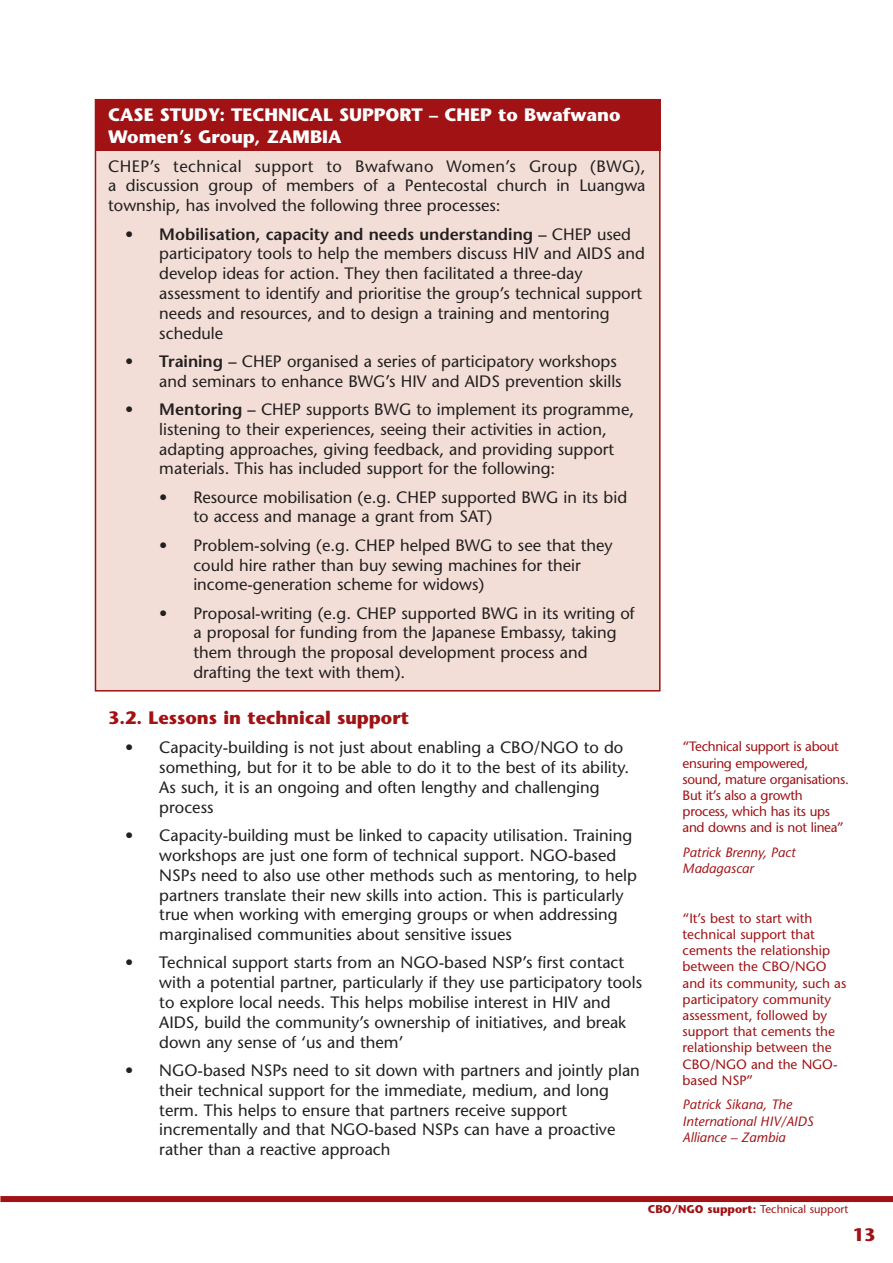
<style>
.page{position:relative;width:893px;height:1263px;background:#fff}
.page>*{position:absolute;margin:0;border:0;box-sizing:border-box;transform-origin:0 0}
.t1{font:700 18px/21.6px "Stone Sans";color:#fff}
.t2{font:700 18px "Stone Sans";color:#a01214}
.t3{font:16.5px/19.8px "Stone Sans";color:#231f20}
.t4{font:13.5px/16.2px "Stone Sans";color:#a01214}
.t5{font:13.5px/16.2px "Stone Sans";letter-spacing:-.025em;color:#a01214}
.t6{font:italic 13.5px/16.2px "Stone Sans";color:#a01214}
.t7{font:11.25px "Stone Sans";color:#a01214}
.s1{font-weight:600}
.s2{font-weight:700}
</style>
<div class="page">
<div style="left:95px;top:100px;width:564px;height:591px;background:#f2ded6"></div>
<div style="left:95px;top:100px;width:565px;height:51px;background:#a01214"></div>
<div style="left:0;top:1196px;width:892px;height:6px;background:#a01214"></div>
<p class="t1" style="left:108px;top:106px;width:514px">CASE STUDY: TECHNICAL SUPPORT – CHEP to Bwafwano<br>Women’s Group, ZAMBIA</p>
<p class="t3" style="left:108px;top:158px;width:538px;text-align:justify">CHEP’s technical support to Bwafwano Women’s Group (BWG), a discussion group of members of a Pentecostal church in Luangwa township, has involved the following three processes:</p>
<p class="t3" style="left:159px;top:226px;width:487px;text-indent:-34px">• <span class="s1">Mobilisation, capacity and needs understanding –</span> CHEP used participatory tools to help the members discuss HIV and AIDS and develop ideas for action. They then facilitated a three-day assessment to identify and prioritise the group’s technical support needs and resources, and to design a training and mentoring schedule</p>
<p class="t3" style="left:125px;top:353px;width:498px;text-align:right">• <span class="s1">Training –</span> CHEP organised a series of participatory workshops and seminars to enhance BWG’s HIV and AIDS prevention skills</p>
<p class="t3" style="left:159px;top:401px;width:476px;text-indent:-34px">• <span class="s1">Mentoring –</span> CHEP supports BWG to implement its programme, listening to their experiences, seeing their activities in action, adapting approaches, giving feedback, and providing support materials. This has included support for the following:</p>
<p class="t3" style="left:193px;top:489px;width:435px;text-indent:-34px">• Resource mobilisation (e.g. CHEP supported BWG in its bid to access and manage a grant from SAT)</p>
<p class="t3" style="left:193px;top:537px;width:421px;text-indent:-34px">• Problem-solving (e.g. CHEP helped BWG to see that they could hire rather than buy sewing machines for their income-generation scheme for widows)</p>
<p class="t3" style="left:193px;top:605px;width:443px;text-indent:-34px">• Proposal-writing (e.g. CHEP supported BWG in its writing of a proposal for funding from the Japanese Embassy, taking them through the proposal development process and drafting the text with them).</p>
<p class="t2" style="left:108px;top:711px;width:302px">3.2. Lessons in technical support</p>
<p class="t3" style="left:159px;top:740px;width:471px;text-indent:-34px">• Capacity-building is not just about enabling a CBO/NGO to do something, but for it to be able to do it to the best of its ability.<br>As such, it is an ongoing and often lengthy and challenging process</p>
<p class="t3" style="left:159px;top:827px;width:479px;text-indent:-34px">• Capacity-building must be linked to capacity utilisation. Training workshops are just one form of technical support. NGO-based NSPs need to also use other methods such as mentoring, to help partners translate their new skills into action. This is particularly true when working with emerging groups or when addressing marginalised communities about sensitive issues</p>
<p class="t3" style="left:159px;top:955px;width:484px;text-indent:-34px">• Technical support starts from an NGO-based NSP’s first contact with a potential partner, particularly if they use participatory tools to explore local needs. This helps mobilise interest in HIV and AIDS, build the community’s ownership of initiatives, and break down any sense of ‘us and them’</p>
<p class="t3" style="left:159px;top:1062px;width:482px;text-indent:-34px">• NGO-based NSPs need to sit down with partners and jointly plan their technical support for the immediate, medium, and long term. This helps to ensure that partners receive support incrementally and that NGO-based NSPs can have a proactive rather than a reactive approach</p>
<p class="t5" style="left:682px;top:740px;width:168px">“Technical support is about ensuring empowered, sound, mature organisations.<br>But it’s also a growth process, which has its ups and downs and is not linea”</p>
<p class="t6" style="left:682px;top:846px;width:114px">Patrick Brenny, Pact<br>Madagascar</p>
<p class="t4" style="left:682px;top:911px;width:165px">“It’s best to start with technical support that cements the relationship between the CBO/NGO and its community, such as participatory community assessment, followed by support that cements the relationship between the<br>CBO/NGO and the NGO&shy;based NSP”</p>
<p class="t6" style="left:682px;top:1098px;width:132px">Patrick Sikana, The<br>International HIV/AIDS<br>Alliance – Zambia</p>
<p class="t7" style="left:648px;top:1205px;width:202px"><span class="s2">CBO/NGO support:</span> Technical support</p>
<p class="t2" style="left:852px;top:1228px;width:24px">13</p>
</div>
